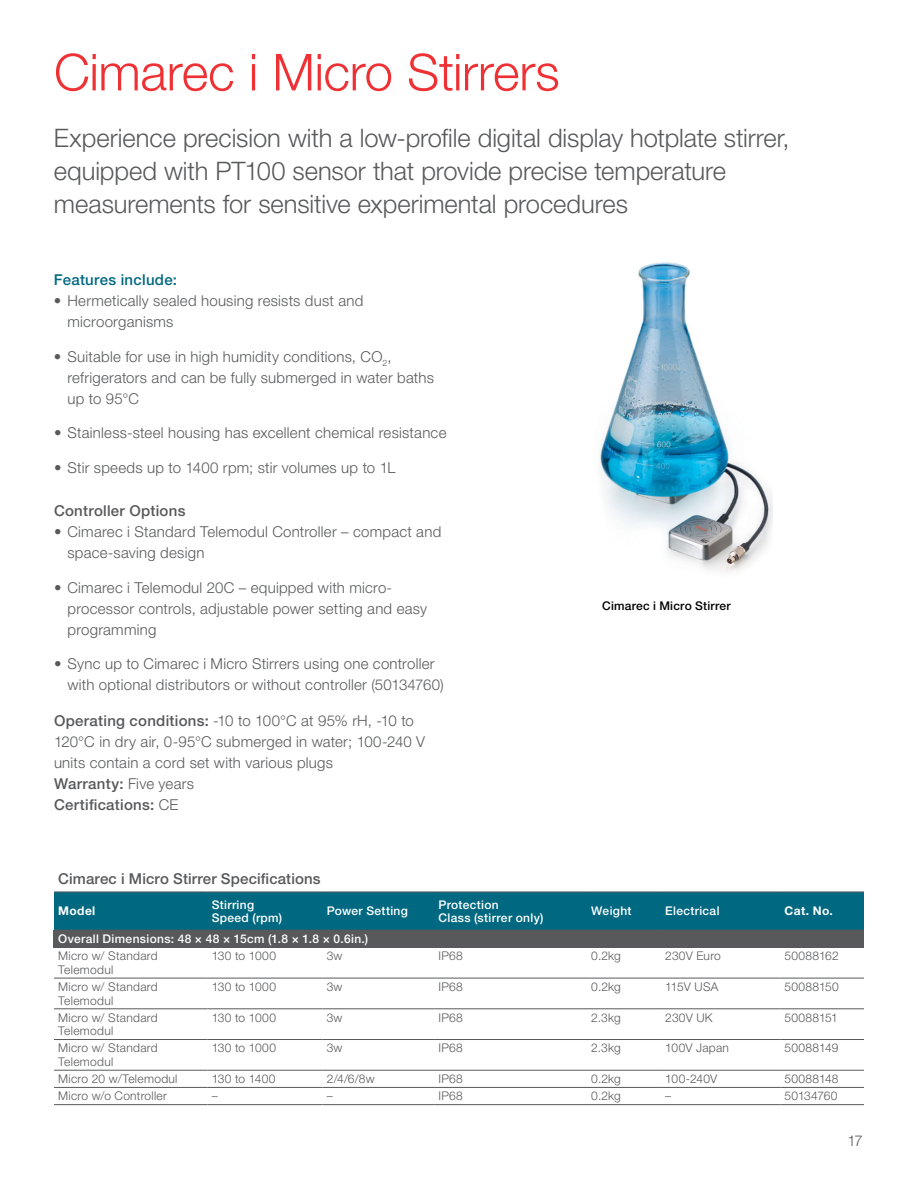
<style>
.page{position:relative;width:918px;height:1188px;background:#fff}
.page>*{position:absolute;margin:0;border:0;box-sizing:border-box;transform-origin:0 0}
.t1{font:300 51px "Helvetica Neue LTW1 G";letter-spacing:-.01em;color:#ee3134}
.t2{font:300 25.5px/33px "Helvetica Neue LTW1 G";letter-spacing:-.005em;color:#58595b}
.t3{font:300 15px/21px "Helvetica Neue LTW1 G";letter-spacing:.015em;color:#58595b}
.t4{font:500 15px "Helvetica Neue LTW1 G";letter-spacing:.015em;color:#58595b}
.t5{font:500 15px "Helvetica Neue LTW1 G";letter-spacing:.02em;color:#006880}
.t6{font:300 12px/13.5px "Helvetica Neue LTW1 G";letter-spacing:.025em;color:#58595b}
.t7{font:500 12px/13.5px "Helvetica Neue LTW1 G";letter-spacing:.03em;color:#fff}
.t8{font:500 12px "Helvetica Neue LTW1 G";letter-spacing:.02em;color:#000}
.t9{font:700 12px "Helvetica Neue LTW1 G";letter-spacing:.03em;color:#fff}
.t10{font:300 12px "Helvetica Neue LTW1 G";letter-spacing:-.01em;color:#58595b}
.s1{font-weight:500}
</style>
<div class="page">
<div style="left:54px;top:893px;width:810px;height:37px;background:#006880"></div>
<div style="left:54px;top:930px;width:810px;height:17px;background:#58595b"></div>
<hr style="left:54px;top:892px;width:153px;height:1px;background:#58595b">
<hr style="left:207px;top:892px;width:115px;height:1px;background:#58595b">
<hr style="left:322px;top:892px;width:112px;height:1px;background:#58595b">
<hr style="left:434px;top:892px;width:153px;height:1px;background:#58595b">
<hr style="left:587px;top:892px;width:74px;height:1px;background:#58595b">
<hr style="left:661px;top:892px;width:119px;height:1px;background:#58595b">
<hr style="left:780px;top:892px;width:84px;height:1px;background:#58595b">
<hr style="left:54px;top:947px;width:153px;height:1px;background:#58595b">
<hr style="left:207px;top:947px;width:115px;height:1px;background:#58595b">
<hr style="left:322px;top:947px;width:112px;height:1px;background:#58595b">
<hr style="left:434px;top:947px;width:153px;height:1px;background:#58595b">
<hr style="left:587px;top:947px;width:74px;height:1px;background:#58595b">
<hr style="left:661px;top:947px;width:119px;height:1px;background:#58595b">
<hr style="left:780px;top:947px;width:84px;height:1px;background:#58595b">
<hr style="left:54px;top:978px;width:153px;height:1px;background:#58595b">
<hr style="left:207px;top:978px;width:115px;height:1px;background:#58595b">
<hr style="left:322px;top:978px;width:112px;height:1px;background:#58595b">
<hr style="left:434px;top:978px;width:153px;height:1px;background:#58595b">
<hr style="left:587px;top:978px;width:74px;height:1px;background:#58595b">
<hr style="left:661px;top:978px;width:119px;height:1px;background:#58595b">
<hr style="left:780px;top:978px;width:84px;height:1px;background:#58595b">
<hr style="left:54px;top:1009px;width:153px;height:1px;background:#58595b">
<hr style="left:207px;top:1009px;width:115px;height:1px;background:#58595b">
<hr style="left:322px;top:1009px;width:112px;height:1px;background:#58595b">
<hr style="left:434px;top:1009px;width:153px;height:1px;background:#58595b">
<hr style="left:587px;top:1009px;width:74px;height:1px;background:#58595b">
<hr style="left:661px;top:1009px;width:119px;height:1px;background:#58595b">
<hr style="left:780px;top:1009px;width:84px;height:1px;background:#58595b">
<hr style="left:54px;top:1039px;width:153px;height:1px;background:#58595b">
<hr style="left:207px;top:1039px;width:115px;height:1px;background:#58595b">
<hr style="left:322px;top:1039px;width:112px;height:1px;background:#58595b">
<hr style="left:434px;top:1039px;width:153px;height:1px;background:#58595b">
<hr style="left:587px;top:1039px;width:74px;height:1px;background:#58595b">
<hr style="left:661px;top:1039px;width:119px;height:1px;background:#58595b">
<hr style="left:780px;top:1039px;width:84px;height:1px;background:#58595b">
<hr style="left:54px;top:1070px;width:153px;height:1px;background:#58595b">
<hr style="left:207px;top:1070px;width:115px;height:1px;background:#58595b">
<hr style="left:322px;top:1070px;width:112px;height:1px;background:#58595b">
<hr style="left:434px;top:1070px;width:153px;height:1px;background:#58595b">
<hr style="left:587px;top:1070px;width:74px;height:1px;background:#58595b">
<hr style="left:661px;top:1070px;width:119px;height:1px;background:#58595b">
<hr style="left:780px;top:1070px;width:84px;height:1px;background:#58595b">
<hr style="left:54px;top:1087px;width:153px;height:1px;background:#58595b">
<hr style="left:207px;top:1087px;width:115px;height:1px;background:#58595b">
<hr style="left:322px;top:1087px;width:112px;height:1px;background:#58595b">
<hr style="left:434px;top:1087px;width:153px;height:1px;background:#58595b">
<hr style="left:587px;top:1087px;width:74px;height:1px;background:#58595b">
<hr style="left:661px;top:1087px;width:119px;height:1px;background:#58595b">
<hr style="left:780px;top:1087px;width:84px;height:1px;background:#58595b">
<hr style="left:54px;top:1104px;width:153px;height:1px;background:#58595b">
<hr style="left:207px;top:1104px;width:115px;height:1px;background:#58595b">
<hr style="left:322px;top:1104px;width:112px;height:1px;background:#58595b">
<hr style="left:434px;top:1104px;width:153px;height:1px;background:#58595b">
<hr style="left:587px;top:1104px;width:74px;height:1px;background:#58595b">
<hr style="left:661px;top:1104px;width:119px;height:1px;background:#58595b">
<hr style="left:780px;top:1104px;width:84px;height:1px;background:#58595b">
<img style="left:600px;top:262px;width:172px;height:310px">
<h1 class="t1" style="left:54px;top:41px;width:507px">Cimarec i Micro Stirrers</h1>
<h2 class="t2" style="left:54px;top:122px;width:737px">Experience precision with a low-profile digital display hotplate stirrer, equipped with PT100 sensor that provide precise temperature measurements for sensitive experimental procedures</h2>
<p class="t5" style="left:54px;top:271px;width:124px">Features include:</p>
<p class="t3" style="left:67px;top:290px;width:297px;text-indent:-14px">• Hermetically sealed housing resists dust and microorganisms</p>
<p class="t3" style="left:68px;top:346px;width:368px;text-indent:-14px">• Suitable for use in high humidity conditions, CO<sub>2</sub>, refrigerators and can be fully submerged in water baths up to 95°C</p>
<p class="t3" style="left:54px;top:422px;width:394px">• Stainless-steel housing has excellent chemical resistance</p>
<p class="t3" style="left:54px;top:457px;width:343px">• Stir speeds up to 1400 rpm; stir volumes up to 1L</p>
<p class="t4" style="left:54px;top:502px;width:133px">Controller Options</p>
<p class="t3" style="left:68px;top:521px;width:375px;text-indent:-13px">• Cimarec i Standard Telemodul Controller – compact and space-saving design</p>
<p class="t3" style="left:68px;top:577px;width:361px;text-indent:-13px">• Cimarec i Telemodul 20C – equipped with micro&shy;processor controls, adjustable power setting and easy programming</p>
<p class="t3" style="left:68px;top:653px;width:378px;text-indent:-13px">• Sync up to Cimarec i Micro Stirrers using one controller with optional distributors or without controller (50134760)</p>
<p class="t3" style="left:54px;top:710px;width:373px"><span class="s1">Operating conditions:</span> -10 to 100°C at 95% rH, -10 to 120°C in dry air, 0-95°C submerged in water; 100-240 V units contain a cord set with various plugs<br><span class="s1">Warranty:</span> Five years<br><span class="s1">Certifications:</span> CE</p>
<p class="t8" style="left:602px;top:599px;width:130px">Cimarec i Micro Stirrer</p>
<p class="t4" style="left:58px;top:869px;width:264px">Cimarec i Micro Stirrer Specifications</p>
<p class="t9" style="left:58px;top:904px;width:39px">Model</p>
<p class="t7" style="left:212px;top:898px;width:72px">Stirring<br>Speed (rpm)</p>
<p class="t7" style="left:327px;top:904px;width:83px">Power Setting</p>
<p class="t7" style="left:438px;top:898px;width:107px">Protection<br>Class (stirrer only)</p>
<p class="t7" style="left:591px;top:904px;width:42px">Weight</p>
<p class="t7" style="left:665px;top:904px;width:56px">Electrical</p>
<p class="t9" style="left:785px;top:904px;width:50px">Cat. No.</p>
<p class="t7" style="left:58px;top:932px;width:311px">Overall Dimensions: 48 × 48 × 15cm (1.8 × 1.8 × 0.6in.)</p>
<p class="t6" style="left:58px;top:949px;width:101px">Micro w/ Standard<br>Telemodul</p>
<p class="t6" style="left:212px;top:949px;width:66px">130 to 1000</p>
<p class="t6" style="left:327px;top:949px;width:17px">3w</p>
<p class="t6" style="left:438px;top:949px;width:26px">IP68</p>
<p class="t6" style="left:591px;top:949px;width:31px">0.2kg</p>
<p class="t6" style="left:665px;top:949px;width:57px">230V Euro</p>
<p class="t6" style="left:785px;top:949px;width:56px">50088162</p>
<p class="t6" style="left:58px;top:980px;width:101px">Micro w/ Standard<br>Telemodul</p>
<p class="t6" style="left:212px;top:980px;width:66px">130 to 1000</p>
<p class="t6" style="left:327px;top:980px;width:17px">3w</p>
<p class="t6" style="left:438px;top:980px;width:26px">IP68</p>
<p class="t6" style="left:591px;top:980px;width:31px">0.2kg</p>
<p class="t6" style="left:665px;top:980px;width:55px">115V USA</p>
<p class="t6" style="left:785px;top:980px;width:56px">50088150</p>
<p class="t6" style="left:58px;top:1011px;width:101px">Micro w/ Standard<br>Telemodul</p>
<p class="t6" style="left:212px;top:1011px;width:66px">130 to 1000</p>
<p class="t6" style="left:327px;top:1011px;width:17px">3w</p>
<p class="t6" style="left:438px;top:1011px;width:26px">IP68</p>
<p class="t6" style="left:591px;top:1011px;width:31px">2.3kg</p>
<p class="t6" style="left:665px;top:1011px;width:49px">230V UK</p>
<p class="t6" style="left:785px;top:1011px;width:55px">50088151</p>
<p class="t6" style="left:58px;top:1041px;width:101px">Micro w/ Standard<br>Telemodul</p>
<p class="t6" style="left:212px;top:1041px;width:66px">130 to 1000</p>
<p class="t6" style="left:327px;top:1041px;width:17px">3w</p>
<p class="t6" style="left:438px;top:1041px;width:26px">IP68</p>
<p class="t6" style="left:591px;top:1041px;width:31px">2.3kg</p>
<p class="t6" style="left:665px;top:1041px;width:65px">100V Japan</p>
<p class="t6" style="left:785px;top:1041px;width:55px">50088149</p>
<p class="t6" style="left:58px;top:1072px;width:121px">Micro 20 w/Telemodul</p>
<p class="t6" style="left:212px;top:1072px;width:65px">130 to 1400</p>
<p class="t6" style="left:327px;top:1072px;width:50px">2/4/6/8w</p>
<p class="t6" style="left:438px;top:1072px;width:26px">IP68</p>
<p class="t6" style="left:591px;top:1072px;width:31px">0.2kg</p>
<p class="t6" style="left:665px;top:1072px;width:53px">100-240V</p>
<p class="t6" style="left:785px;top:1072px;width:56px">50088148</p>
<p class="t6" style="left:58px;top:1089px;width:110px">Micro w/o Controller</p>
<p class="t6" style="left:212px;top:1089px;width:7px">–</p>
<p class="t6" style="left:327px;top:1089px;width:7px">–</p>
<p class="t6" style="left:438px;top:1089px;width:26px">IP68</p>
<p class="t6" style="left:591px;top:1089px;width:31px">0.2kg</p>
<p class="t6" style="left:665px;top:1089px;width:7px">–</p>
<p class="t10" style="left:785px;top:1089px;width:54px">50134760</p>
<p class="t3" style="left:847px;top:1130px;width:17px">17</p>
</div>
